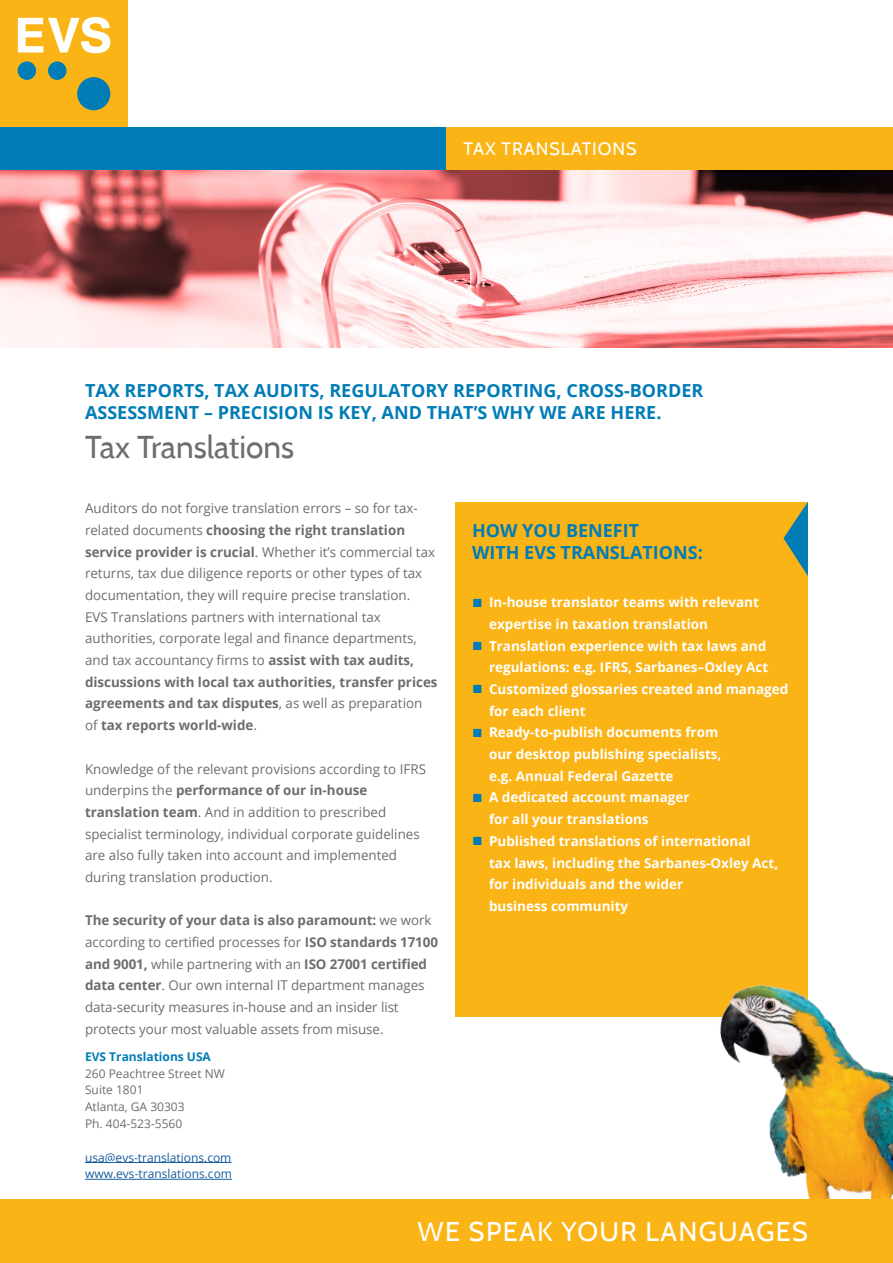
<style>
.page{position:relative;width:893px;height:1263px;background:#fff}
.page>*{position:absolute;margin:0;border:0;box-sizing:border-box;transform-origin:0 0}
.t1{font:31.5px "Cabin";color:#6c6d70}
.t2{font:27px "Cabin";letter-spacing:.05em;color:#fff}
.t3{font:700 18px/22.5px "Open Sans";color:#007cb6}
.t4{font:18px "Cabin";letter-spacing:.05em;color:#fff}
.t5{font:13.5px/21.8px "Open Sans";color:#6c6d70}
.t6{font:700 13.5px/21.8px "Open Sans";color:#fff}
.t7{font:12px/16.8px "Open Sans";color:#6c6d70}
.t8{font:12px/16.8px "Open Sans";color:#175d9e}
.t9{font:700 12px "Open Sans";color:#007cb6}
.s1{font-weight:700}
.s2{font-family:"Arial";font-weight:400;font-size:17.55px;color:#007cb6}
</style>
<div class="page">
<div style="left:455px;top:502px;width:353px;height:514px;background:#fbb416"></div>
<img style="left:0;top:170px;width:893px;height:177px">
<hr style="left:85px;top:1162px;width:146px;height:1px;background:#175d9e">
<hr style="left:85px;top:1179px;width:147px;height:1px;background:#175d9e">
<svg style="left:783px;top:502px;width:25px;height:74px"></svg>
<img style="left:642px;top:984px;width:251px;height:215px">
<div style="left:0;top:1199px;width:893px;height:64px;background:#fbb416"></div>
<div style="left:0;top:0;width:128px;height:128px;background:#fbb416"></div>
<svg style="left:18px;top:17px;width:92px;height:36px"></svg>
<div style="left:77px;top:77px;width:33px;height:33px;background:#007cb6;border-radius:50%"></div>
<div style="left:48px;top:61px;width:18px;height:19px;background:#007cb6;border-radius:50%"></div>
<div style="left:18px;top:61px;width:18px;height:19px;background:#007cb6;border-radius:50%"></div>
<div style="left:0;top:128px;width:446px;height:42px;background:#007cb6"></div>
<div style="left:446px;top:128px;width:447px;height:42px;background:#fbb416"></div>
<h3 class="t4" style="left:463px;top:138px;width:175px">TAX TRANSLATIONS</h3>
<h3 class="t3" style="left:85px;top:378px;width:620px">TAX REPORTS, TAX AUDITS, REGULATORY REPORTING, CROSS-BORDER<br>ASSESSMENT – PRECISION IS KEY, AND THAT’S WHY WE ARE HERE.</h3>
<h1 class="t1" style="left:85px;top:428px;width:211px">Tax Translations</h1>
<p class="t5" style="left:85px;top:497px;width:354px">Auditors do not forgive translation errors – so for tax&shy;related documents <span class="s1">choosing the right translation service provider is crucial</span>. Whether it’s commercial tax returns, tax due diligence reports or other types of tax documentation, they will require precise translation.<br>EVS Translations partners with international tax authorities, corporate legal and finance departments, and tax accountancy firms to <span class="s1">assist with tax audits, discussions with local tax authorities, transfer prices agreements and tax disputes</span>, as well as preparation of <span class="s1">tax reports world-wide</span>.</p>
<p class="t5" style="left:85px;top:757px;width:343px">Knowledge of the relevant provisions according to IFRS underpins the <span class="s1">performance of our in-house translation team</span>. And in addition to prescribed specialist terminology, individual corporate guidelines are also fully taken into account and implemented during translation production.</p>
<p class="t5" style="left:85px;top:909px;width:354px"><span class="s1">The security of your data is also paramount:</span> we work according to certified processes for <span class="s1">ISO standards 17100 and 9001,</span> while partnering with an <span class="s1">ISO 27001 certified data center</span>. Our own internal IT department manages data-security measures in-house and an insider list protects your most valuable assets from misuse.</p>
<p class="t9" style="left:85px;top:1048px;width:127px">EVS Translations USA</p>
<p class="t7" style="left:85px;top:1064px;width:141px">260 Peachtree Street NW<br>Suite 1801<br>Atlanta, GA 30303<br>Ph. 404-523-5560</p>
<p class="t8" style="left:85px;top:1148px;width:149px">usa@evs-translations.com www.evs-translations.com</p>
<h3 class="t3" style="left:472px;top:519px;width:232px">HOW YOU BENEFIT<br>WITH EVS TRANSLATIONS:</h3>
<p class="t6" style="left:489px;top:591px;width:271px;text-indent:-17px"><span class="s2">■</span> In-house translator teams with relevant expertise in taxation translation</p>
<p class="t6" style="left:472px;top:634px;width:298px;text-align:right"><span class="s2">■</span> Translation experience with tax laws and regulations: e.g. IFRS, Sarbanes–Oxley Act</p>
<p class="t6" style="left:489px;top:678px;width:301px;text-indent:-17px"><span class="s2">■</span> Customized glossaries created and managed for each client</p>
<p class="t6" style="left:489px;top:721px;width:234px;text-indent:-17px"><span class="s2">■</span> Ready-to-publish documents from our desktop publishing specialists, e.g. Annual Federal Gazette</p>
<p class="t6" style="left:489px;top:786px;width:202px;text-indent:-17px"><span class="s2">■</span> A dedicated account manager for all your translations</p>
<p class="t6" style="left:489px;top:830px;width:291px;text-indent:-17px"><span class="s2">■</span> Published translations of international<br>tax laws, including the Sarbanes-Oxley Act, for individuals and the wider<br>business community</p>
<h2 class="t2" style="left:418px;top:1215px;width:392px">WE SPEAK YOUR LANGUAGES</h2>
</div>
